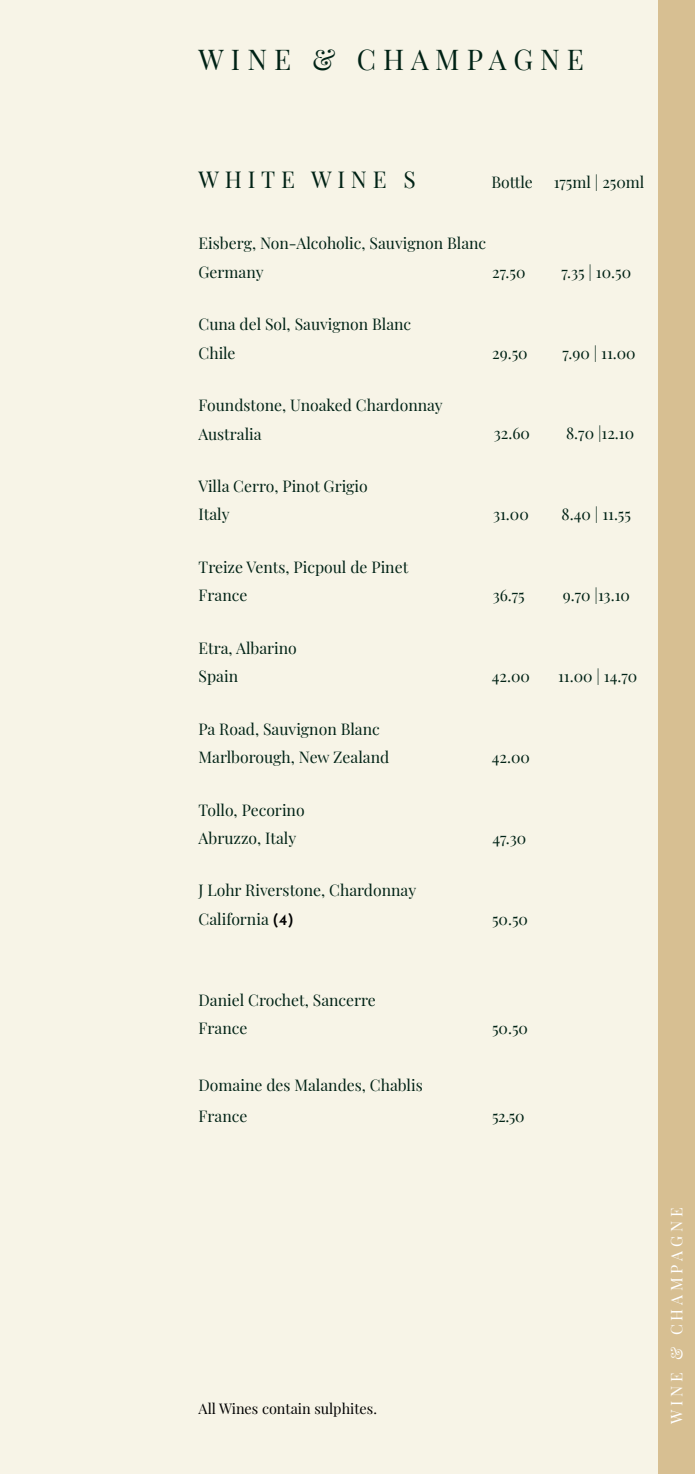
<style>
.page{position:relative;width:695px;height:1474px;background:#fff}
.page>*{position:absolute;margin:0;border:0;box-sizing:border-box;transform-origin:0 0}
.t1{font:28px "Playfair Display";letter-spacing:.25em;color:#002215}
.t2{font:22.75px "Playfair Display";letter-spacing:.25em;color:#002215}
.t3{font:15.75px/28.3px "Playfair Display";color:#002215}
.t4{font:15.75px "Playfair Display";letter-spacing:.25em;color:#fff}
.t5{font:14.35px "Playfair Display";color:#000}
.s1{font-family:"Josefin Sans";font-weight:600;color:#000}
</style>
<div class="page">
<div style="left:198px;top:49px;width:447px;height:1375px;background:#f7f4e7"></div>
<div style="left:0;top:13px;width:150px;height:1448px;background:#f7f4e7"></div>
<div style="left:39px;top:338px;width:41px;height:41px;background:#f7f4e7"></div>
<div style="left:42px;top:1095px;width:40px;height:40px;background:#f7f4e7"></div>
<div style="left:39px;top:716px;width:41px;height:41px;background:#f7f4e7"></div>
<div style="left:270px;top:652px;width:306px;height:226px;background:#f7f4e7"></div>
<div style="left:658px;top:0;width:36px;height:1473px;background:#d7bf92"></div>
<h1 class="t1" style="left:198px;top:38px;width:387px">WINE &amp; CHAMPAGNE</h1>
<h2 class="t2" style="left:198px;top:161px;width:219px">WHITE WINE S</h2>
<p class="t3" style="left:491px;top:166px;width:43px">Bottle</p>
<p class="t3" style="left:553px;top:166px;width:92px">175ml | 250ml</p>
<p class="t3" style="left:198px;top:228px;width:289px">Eisberg, Non-Alcoholic, Sauvignon Blanc<br>Germany</p>
<p class="t3" style="left:492px;top:256px;width:35px">27.50</p>
<p class="t3" style="left:561px;top:256px;width:71px">7.35 | 10.50</p>
<p class="t3" style="left:198px;top:309px;width:214px">Cuna del Sol, Sauvignon Blanc<br>Chile</p>
<p class="t3" style="left:198px;top:390px;width:246px">Foundstone, Unoaked Chardonnay<br>Australia</p>
<p class="t3" style="left:198px;top:470px;width:171px">Villa Cerro, Pinot Grigio<br>Italy</p>
<p class="t3" style="left:198px;top:551px;width:211px">Treize Vents, Picpoul de Pinet<br>France</p>
<p class="t3" style="left:198px;top:632px;width:100px">Etra, Albarino<br>Spain</p>
<p class="t3" style="left:198px;top:713px;width:192px">Pa Road, Sauvignon Blanc<br>Marlborough, New Zealand</p>
<p class="t3" style="left:198px;top:794px;width:108px">Tollo, Pecorino<br>Abruzzo, Italy</p>
<p class="t3" style="left:198px;top:875px;width:219px">J Lohr Riverstone, Chardonnay<br>California <span class="s1">(4)</span></p>
<p class="t3" style="left:198px;top:984px;width:179px">Daniel Crochet, Sancerre<br>France</p>
<p class="t3" style="left:198px;top:1067px;width:226px;line-height:31.5px">Domaine des Malandes, Chablis<br>France</p>
<p class="t3" style="left:492px;top:337px;width:37px">29.50</p>
<p class="t3" style="left:562px;top:337px;width:75px">7.90 | 11.00</p>
<p class="t3" style="left:493px;top:418px;width:38px">32.60</p>
<p class="t3" style="left:566px;top:418px;width:70px">8.70 |12.10</p>
<p class="t3" style="left:493px;top:499px;width:37px">31.00</p>
<p class="t3" style="left:561px;top:499px;width:71px">8.40 | 11.55</p>
<p class="t3" style="left:492px;top:580px;width:34px">36.75</p>
<p class="t3" style="left:562px;top:580px;width:69px">9.70 |13.10</p>
<p class="t3" style="left:491px;top:660px;width:40px">42.00</p>
<p class="t3" style="left:558px;top:660px;width:81px">11.00 | 14.70</p>
<p class="t3" style="left:491px;top:741px;width:40px">42.00</p>
<p class="t3" style="left:492px;top:822px;width:35px">47.30</p>
<p class="t3" style="left:492px;top:903px;width:37px">50.50</p>
<p class="t3" style="left:492px;top:1012px;width:37px">50.50</p>
<p class="t3" style="left:492px;top:1100px;width:34px">52.50</p>
<p class="t5" style="left:198px;top:1397px;width:180px">All Wines contain sulphites.</p>
<p class="t4" style="left:664px;top:1424px;width:218px;rotate:-90deg">WINE &amp; CHAMPAGNE</p>
</div>
